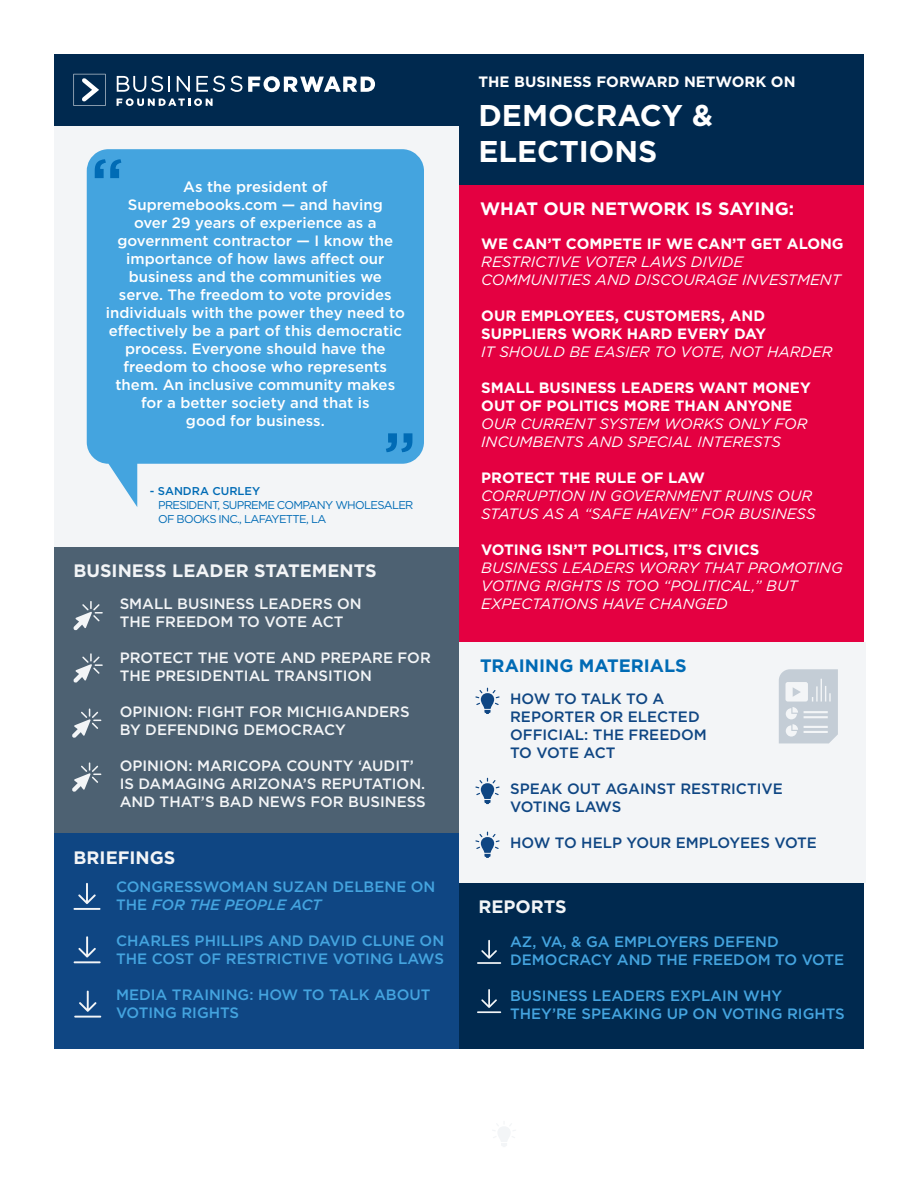
<style>
.page{position:relative;width:918px;height:1188px;background:#fff}
.page>*{position:absolute;margin:0;border:0;box-sizing:border-box;transform-origin:0 0}
.t1{font:500 66.75px "Gotham";color:#006bb5}
.t2{font:700 30px/36px "Gotham";color:#fff}
.t3{font:700 18px "Gotham";color:#f3f5f7}
.t4{font:700 18px "Gotham";color:#fff}
.t5{font:700 18px "Gotham";color:#006bb5}
.t6{font:500 15px/18px "Gotham";color:#fff;text-align:center}
.t7{font:italic 15px/18px "Gotham";color:#fff}
.t8{font:500 15px/18px "Gotham";color:#44a4df}
.t9{font:500 15px/18px "Gotham";color:#f3f5f7}
.t10{font:700 15px/18px "Gotham";color:#fff}
.t11{font:500 15px/18px "Gotham";color:#0f4683}
.t12{font:11.4px/13.6px "Gotham";letter-spacing:-.06em;color:#006bb5}
.t13{font:500 11.4px "Gotham";color:#006bb5}
.s1{font-style:italic}
</style>
<div class="page">
<div style="left:54px;top:547px;width:405px;height:286px;background:#4d6172"></div>
<div style="left:54px;top:833px;width:405px;height:215px;background:#0f4683"></div>
<div style="left:459px;top:883px;width:405px;height:165px;background:#00294f"></div>
<div style="left:54px;top:54px;width:405px;height:72px;background:#00294f"></div>
<div style="left:459px;top:122px;width:405px;height:520px;background:#e40041"></div>
<div style="left:54px;top:126px;width:405px;height:421px;background:#f3f5f7"></div>
<div style="left:459px;top:54px;width:405px;height:130px;background:#00294f"></div>
<div style="left:459px;top:642px;width:406px;height:241px;background:#f3f5f7"></div>
<svg style="left:117px;top:76px;width:53px;height:16px"></svg>
<svg style="left:177px;top:76px;width:13px;height:16px"></svg>
<svg style="left:196px;top:76px;width:179px;height:16px"></svg>
<svg style="left:117px;top:98px;width:96px;height:8px"></svg>
<svg style="left:74px;top:74px;width:32px;height:32px"></svg>
<svg style="left:87px;top:149px;width:337px;height:358px;background:#58ade1"></svg>
<svg style="left:74px;top:883px;width:27px;height:27px"></svg>
<svg style="left:74px;top:936px;width:27px;height:27px"></svg>
<svg style="left:779px;top:669px;width:59px;height:74px"></svg>
<svg style="left:73px;top:601px;width:30px;height:29px"></svg>
<svg style="left:73px;top:653px;width:30px;height:30px"></svg>
<svg style="left:72px;top:709px;width:29px;height:29px"></svg>
<svg style="left:475px;top:688px;width:25px;height:26px"></svg>
<svg style="left:493px;top:1124px;width:22px;height:23px"></svg>
<svg style="left:477px;top:940px;width:24px;height:24px"></svg>
<svg style="left:475px;top:778px;width:25px;height:26px"></svg>
<svg style="left:475px;top:832px;width:25px;height:26px"></svg>
<svg style="left:477px;top:989px;width:24px;height:24px"></svg>
<svg style="left:72px;top:762px;width:29px;height:30px"></svg>
<svg style="left:74px;top:991px;width:27px;height:27px"></svg>
<h1 class="t1" style="left:91px;top:139px;width:35px">“</h1>
<p class="t6" style="left:106px;top:178px;width:301px">As the president of<br>Supremebooks.com — and having<br>over 29 years of experience as a government contractor — I know the importance of how laws affect our business and the communities we serve. The freedom to vote provides individuals with the power they need to effectively be a part of this democratic process. Everyone should have the freedom to choose who represents them. An inclusive community makes for a better society and that is<br>good for business.</p>
<h1 class="t1" style="left:417px;top:472px;width:35px;rotate:-180deg">“</h1>
<p class="t13" style="left:150px;top:484px;width:112px">- SANDRA CURLEY</p>
<p class="t12" style="left:158px;top:498px;width:257px">PRESIDENT, SUPREME COMPANY WHOLESALER<br>OF BOOKS INC., LAFAYETTE, LA</p>
<p class="t3" style="left:74px;top:559px;width:305px">BUSINESS LEADER STATEMENTS</p>
<p class="t9" style="left:120px;top:594px;width:244px">SMALL BUSINESS LEADERS ON<br>THE FREEDOM TO VOTE ACT</p>
<p class="t9" style="left:120px;top:648px;width:313px">PROTECT THE VOTE AND PREPARE FOR<br>THE PRESIDENTIAL TRANSITION</p>
<p class="t9" style="left:120px;top:702px;width:291px">OPINION: FIGHT FOR MICHIGANDERS<br>BY DEFENDING DEMOCRACY</p>
<p class="t9" style="left:120px;top:756px;width:308px">OPINION: MARICOPA COUNTY ‘AUDIT’<br>IS DAMAGING ARIZONA’S REPUTATION.<br>AND THAT’S BAD NEWS FOR BUSINESS</p>
<p class="t3" style="left:74px;top:845px;width:103px">BRIEFINGS</p>
<p class="t8" style="left:116px;top:878px;width:321px">CONGRESSWOMAN SUZAN DELBENE ON<br>THE <span class="s1">FOR THE PEOPLE ACT</span></p>
<p class="t8" style="left:116px;top:932px;width:330px">CHARLES PHILLIPS AND DAVID CLUNE ON<br>THE COST OF RESTRICTIVE VOTING LAWS</p>
<p class="t8" style="left:116px;top:986px;width:316px">MEDIA TRAINING: HOW TO TALK ABOUT<br>VOTING RIGHTS</p>
<p class="t10" style="left:478px;top:72px;width:319px">THE BUSINESS FORWARD NETWORK ON</p>
<h2 class="t2" style="left:478px;top:97px;width:236px">DEMOCRACY &amp;<br>ELECTIONS</h2>
<p class="t4" style="left:480px;top:197px;width:316px">WHAT OUR NETWORK IS SAYING:</p>
<p class="t10" style="left:481px;top:235px;width:364px">WE CAN’T COMPETE IF WE CAN’T GET ALONG</p>
<p class="t7" style="left:481px;top:252px;width:361px">RESTRICTIVE VOTER LAWS DIVIDE<br>COMMUNITIES AND DISCOURAGE INVESTMENT</p>
<p class="t10" style="left:481px;top:307px;width:286px">OUR EMPLOYEES, CUSTOMERS, AND<br>SUPPLIERS WORK HARD EVERY DAY</p>
<p class="t7" style="left:481px;top:342px;width:353px">IT SHOULD BE EASIER TO VOTE, NOT HARDER</p>
<p class="t10" style="left:481px;top:379px;width:331px">SMALL BUSINESS LEADERS WANT MONEY<br>OUT OF POLITICS MORE THAN ANYONE</p>
<p class="t7" style="left:481px;top:414px;width:328px">OUR CURRENT SYSTEM WORKS ONLY FOR<br>INCUMBENTS AND SPECIAL INTERESTS</p>
<p class="t10" style="left:481px;top:469px;width:225px">PROTECT THE RULE OF LAW</p>
<p class="t7" style="left:481px;top:486px;width:336px">CORRUPTION IN GOVERNMENT RUINS OUR<br>STATUS AS A “SAFE HAVEN” FOR BUSINESS</p>
<p class="t10" style="left:481px;top:541px;width:280px">VOTING ISN’T POLITICS, IT’S CIVICS</p>
<p class="t7" style="left:481px;top:558px;width:363px">BUSINESS LEADERS WORRY THAT PROMOTING<br>VOTING RIGHTS IS TOO “POLITICAL,” BUT<br>EXPECTATIONS HAVE CHANGED</p>
<p class="t5" style="left:480px;top:654px;width:208px">TRAINING MATERIALS</p>
<p class="t11" style="left:510px;top:690px;width:198px">HOW TO TALK TO A<br>REPORTER OR ELECTED<br>OFFICIAL: THE FREEDOM<br>TO VOTE ACT</p>
<p class="t11" style="left:510px;top:780px;width:274px">SPEAK OUT AGAINST RESTRICTIVE<br>VOTING LAWS</p>
<p class="t11" style="left:510px;top:834px;width:308px">HOW TO HELP YOUR EMPLOYEES VOTE</p>
<p class="t3" style="left:479px;top:895px;width:90px">REPORTS</p>
<p class="t8" style="left:510px;top:932px;width:336px">AZ, VA, &amp; GA EMPLOYERS DEFEND<br>DEMOCRACY AND THE FREEDOM TO VOTE</p>
<p class="t8" style="left:510px;top:986px;width:336px">BUSINESS LEADERS EXPLAIN WHY<br>THEY’RE SPEAKING UP ON VOTING RIGHTS</p>
</div>
